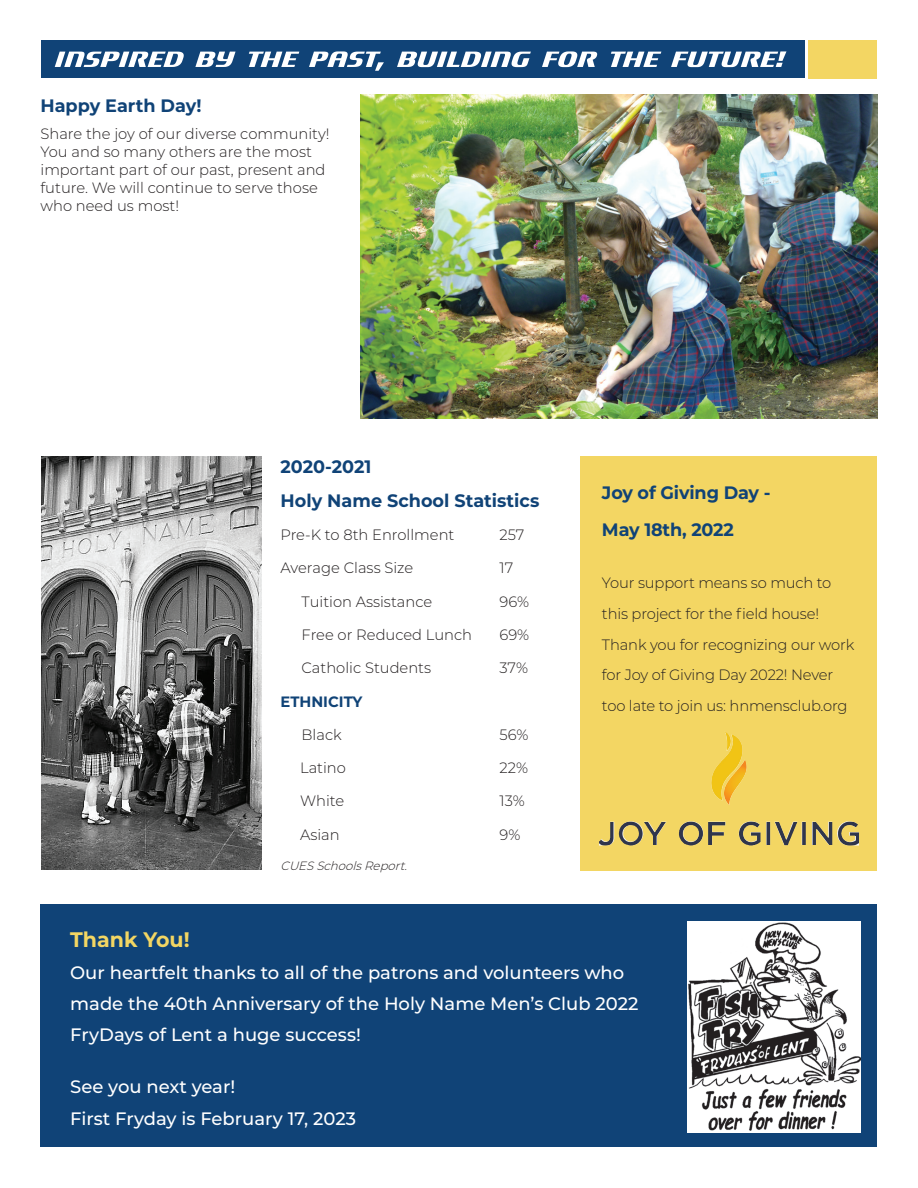
<style>
.page{position:relative;width:918px;height:1188px;background:#fff}
.page>*{position:absolute;margin:0;border:0;box-sizing:border-box;transform-origin:0 0}
.t1{font:700 21px "Montserrat";color:#f3d663}
.t2{font:500 18px/31.3px "Montserrat";color:#fff}
.t3{font:700 18px/33.3px "Montserrat";color:#104377}
.t4{font:300 15px/18px "Montserrat";color:#231f20}
.t5{font:700 15px "Montserrat";color:#104377}
.t6{font:italic 300 12px "Montserrat";color:#231f20}
</style>
<div class="page">
<img style="left:360px;top:94px;width:518px;height:324px">
<div style="left:40px;top:904px;width:838px;height:243px;background:#104377"></div>
<img style="left:688px;top:922px;width:172px;height:210px">
<img style="left:41px;top:456px;width:221px;height:414px">
<div style="left:580px;top:456px;width:298px;height:415px;background:#f3d663"></div>
<div style="left:41px;top:40px;width:764px;height:38px;background:#104377"></div>
<svg style="left:55px;top:52px;width:129px;height:15px"></svg>
<svg style="left:195px;top:52px;width:41px;height:15px"></svg>
<svg style="left:249px;top:52px;width:50px;height:15px"></svg>
<svg style="left:309px;top:51px;width:75px;height:20px"></svg>
<svg style="left:397px;top:52px;width:134px;height:15px"></svg>
<svg style="left:542px;top:51px;width:55px;height:16px"></svg>
<svg style="left:611px;top:52px;width:50px;height:15px"></svg>
<svg style="left:671px;top:51px;width:115px;height:16px"></svg>
<div style="left:808px;top:40px;width:68px;height:38px;background:#f3d663"></div>
<img style="left:711px;top:732px;width:33px;height:69px">
<p class="t3" style="left:40px;top:88px;width:163px">Happy Earth Day!</p>
<p class="t4" style="left:40px;top:124px;width:290px">Share the joy of our diverse community!<br>You and so many others are the most important part of our past, present and future. We will continue to serve those who need us most!</p>
<p class="t3" style="left:281px;top:449px;width:260px">2020-2021<br>Holy Name School Statistics</p>
<p class="t4" style="left:281px;top:525px;width:175px">Pre-K to 8th Enrollment</p>
<p class="t4" style="left:500px;top:525px;width:26px">257</p>
<p class="t4" style="left:281px;top:559px;width:134px">Average Class Size</p>
<p class="t4" style="left:500px;top:559px;width:15px">17</p>
<p class="t4" style="left:302px;top:592px;width:132px">Tuition Assistance</p>
<p class="t4" style="left:500px;top:592px;width:31px">96%</p>
<p class="t4" style="left:302px;top:625px;width:172px">Free or Reduced Lunch</p>
<p class="t4" style="left:500px;top:625px;width:31px">69%</p>
<p class="t4" style="left:302px;top:658px;width:131px">Catholic Students</p>
<p class="t4" style="left:500px;top:658px;width:30px">37%</p>
<p class="t5" style="left:281px;top:690px;width:83px">ETHNICITY</p>
<p class="t4" style="left:302px;top:725px;width:42px">Black</p>
<p class="t4" style="left:500px;top:725px;width:30px">56%</p>
<p class="t4" style="left:300px;top:758px;width:47px">Latino</p>
<p class="t4" style="left:500px;top:758px;width:30px">22%</p>
<p class="t4" style="left:300px;top:792px;width:46px">White</p>
<p class="t4" style="left:500px;top:792px;width:27px">13%</p>
<p class="t4" style="left:300px;top:825px;width:41px">Asian</p>
<p class="t4" style="left:500px;top:825px;width:22px">9%</p>
<p class="t6" style="left:281px;top:858px;width:132px">CUESSchoolsReport.</p>
<p class="t3" style="left:602px;top:473px;width:170px;line-height:36.8px">Joy of Giving Day -<br>May 18th, 2022</p>
<p class="t4" style="left:602px;top:567px;width:254px;line-height:30.8px">Your support means so much to this project for the field house!<br>Thank you for recognizing our work for Joy of Giving Day 2022! Never too late to join us: hnmensclub.org</p>
<h1 class="t1" style="left:70px;top:925px;width:121px">Thank You!</h1>
<p class="t2" style="left:70px;top:956px;width:570px">Our heartfelt thanks to all of the patrons and volunteers who made the 40th Anniversary of the Holy Name Men’s Club 2022<br>FryDays of Lent a huge success!</p>
<p class="t2" style="left:70px;top:1071px;width:287px">See you next year!<br>First Fryday is February 17, 2023</p>
</div>
